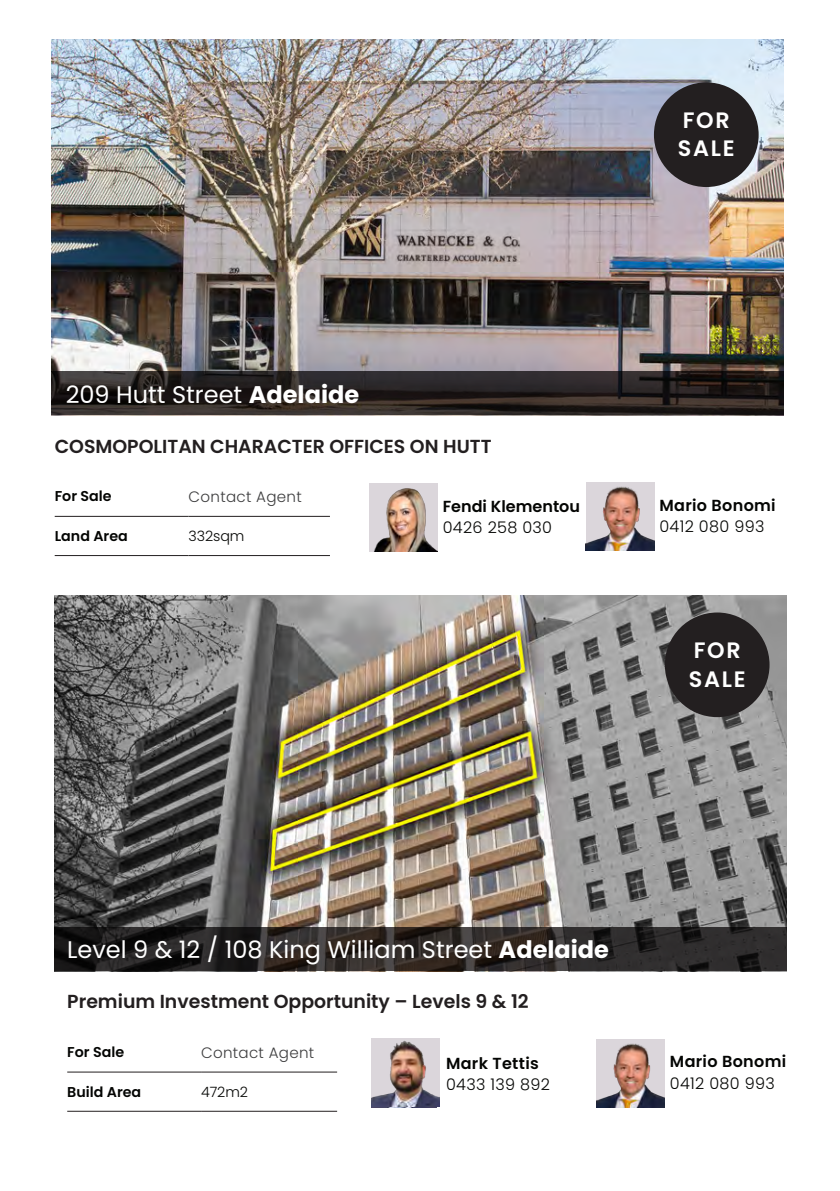
<style>
.page{position:relative;width:840px;height:1191px;background:#fff}
.page>*{position:absolute;margin:0;border:0;box-sizing:border-box;transform-origin:0 0}
.t1{font:24px "Poppins";color:#fff}
.t2{font:600 22.2px "Poppins";letter-spacing:.075em;color:#fff}
.t3{font:600 18.8px "Poppins";color:#231f20}
.t4{font:300 16px "Poppins";letter-spacing:.02em;color:#040503}
.t5{font:600 16px "Poppins";letter-spacing:.02em;color:#040503}
.t6{font:600 16px "Poppins";color:#040503}
.t7{font:300 15px "Poppins";letter-spacing:.02em;color:#3e3e3f}
.t8{font:600 14.2px "Poppins";color:#040503}
.t9{font:300 14.2px "Poppins";letter-spacing:-.005em;color:#040503}
.s1{font-weight:700}
</style>
<div class="page">
<img style="left:370px;top:483px;width:67px;height:68px">
<img style="left:51px;top:40px;width:731px;height:331px">
<svg style="left:51px;top:371px;width:731px;height:44px;background:#292322"></svg>
<div style="left:653px;top:82px;width:105px;height:105px;background:#231f20;border-radius:50%"></div>
<hr style="left:55px;top:516px;width:133px;height:1px;background:#231f20">
<hr style="left:188px;top:516px;width:142px;height:1px;background:#231f20">
<hr style="left:55px;top:555px;width:133px;height:1px;background:#231f20">
<hr style="left:188px;top:555px;width:142px;height:1px;background:#231f20">
<img style="left:585px;top:483px;width:68px;height:68px">
<img style="left:55px;top:595px;width:731px;height:332px">
<svg style="left:55px;top:927px;width:731px;height:44px;background:#282423"></svg>
<hr style="left:67px;top:1071px;width:134px;height:1px;background:#231f20">
<hr style="left:201px;top:1071px;width:136px;height:1px;background:#231f20">
<hr style="left:67px;top:1111px;width:134px;height:1px;background:#231f20">
<hr style="left:201px;top:1111px;width:136px;height:1px;background:#231f20">
<img style="left:371px;top:1038px;width:68px;height:68px">
<img style="left:596px;top:1039px;width:68px;height:68px">
<div style="left:664px;top:612px;width:105px;height:105px;background:#231f20;border-radius:50%"></div>
<p class="t2" style="left:682px;top:107px;width:48px">FOR</p>
<p class="t2" style="left:677px;top:136px;width:58px">SALE</p>
<p class="t1" style="left:66px;top:380px;width:295px">209 Hutt Street <span class="s1">Adelaide</span></p>
<p class="t3" style="left:55px;top:435px;width:438px">COSMOPOLITAN CHARACTER OFFICES ON HUTT</p>
<p class="t8" style="left:55px;top:488px;width:58px">For Sale</p>
<p class="t7" style="left:188px;top:488px;width:115px">Contact Agent</p>
<p class="t8" style="left:55px;top:528px;width:75px">Land Area</p>
<p class="t9" style="left:188px;top:528px;width:57px">332sqm</p>
<p class="t6" style="left:442px;top:496px;width:139px">Fendi Klementou</p>
<p class="t4" style="left:442px;top:518px;width:111px">0426 258 030</p>
<p class="t5" style="left:659px;top:496px;width:118px">Mario Bonomi</p>
<p class="t4" style="left:659px;top:517px;width:106px">0412 080 993</p>
<p class="t2" style="left:693px;top:637px;width:48px">FOR</p>
<p class="t2" style="left:688px;top:666px;width:58px">SALE</p>
<p class="t1" style="left:67px;top:936px;width:543px">Level 9 &amp; 12 / 108 King William Street <span class="s1">Adelaide</span></p>
<p class="t3" style="left:67px;top:991px;width:462px">Premium Investment Opportunity – Levels 9 &amp; 12</p>
<p class="t8" style="left:67px;top:1043px;width:58px">For Sale</p>
<p class="t7" style="left:201px;top:1043px;width:115px">Contact Agent</p>
<p class="t8" style="left:67px;top:1083px;width:75px">Build Area</p>
<p class="t9" style="left:201px;top:1083px;width:48px">472m2</p>
<p class="t5" style="left:446px;top:1053px;width:94px">Mark Tettis</p>
<p class="t4" style="left:446px;top:1075px;width:105px">0433 139 892</p>
<p class="t5" style="left:669px;top:1052px;width:118px">Mario Bonomi</p>
<p class="t4" style="left:669px;top:1073px;width:106px">0412 080 993</p>
</div>
